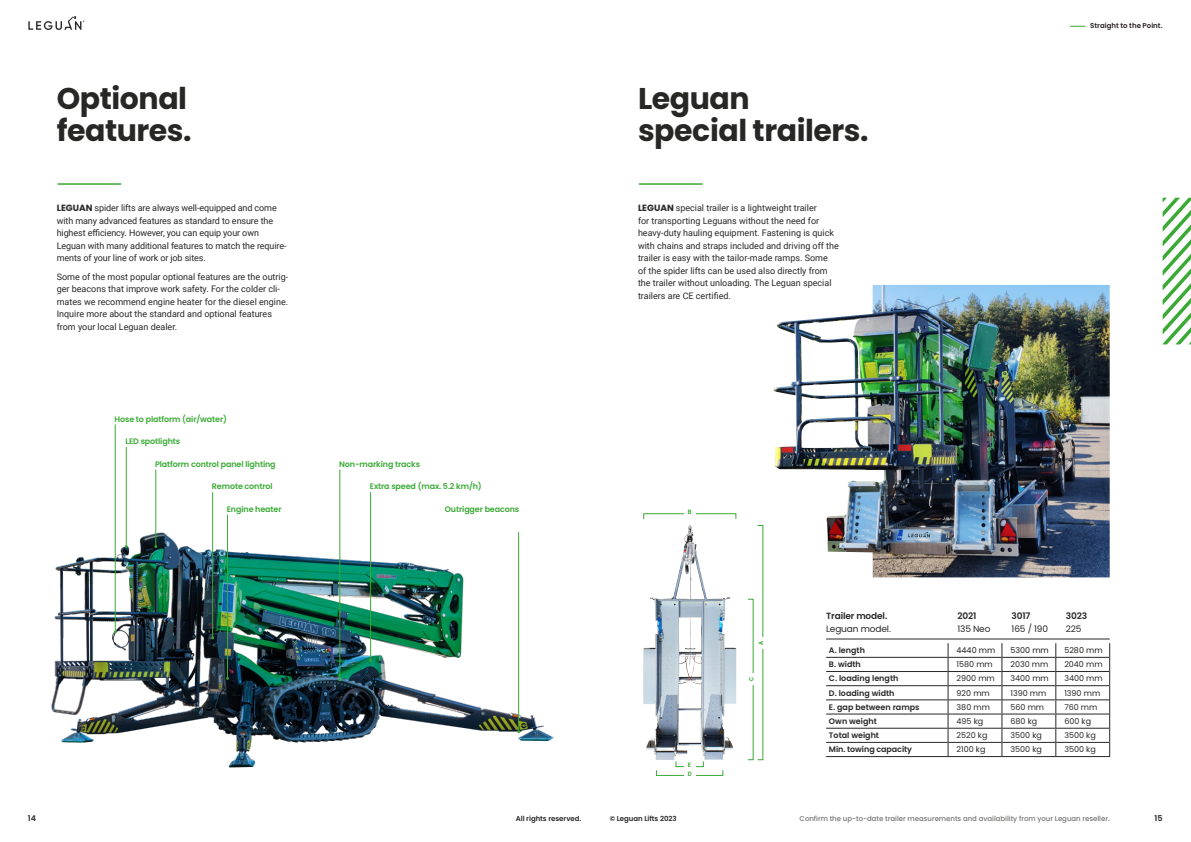
<style>
.page{position:relative;width:1191px;height:842px;background:#fff}
.page>*{position:absolute;margin:0;border:0;box-sizing:border-box;transform-origin:0 0}
.t1{font:700 30px/32.5px "Poppins";letter-spacing:-.015em;color:#272726}
.t2{font:9px/12.5px "Roboto";color:#272726}
.t3{font:9px "Poppins";letter-spacing:-.015em;color:#272726}
.t4{font:600 9px "Poppins";letter-spacing:-.015em;color:#272726}
.t5{font:600 8px "Poppins";letter-spacing:-.015em;color:#3aaa35}
.t6{font:8px "Poppins";color:#272726}
.t7{font:600 8px "Poppins";color:#272726}
.t8{font:8px "Poppins";color:#1d1d1b}
.t9{font:500 7px "Poppins";letter-spacing:-.005em;color:#757574}
.t10{font:600 7px "Poppins";letter-spacing:-.005em;color:#272726}
.t11{font:600 7px "Poppins";color:#252022}
.t12{font:700 6px/8.6px "Roboto";color:#3aaa35}
.s1{font-family:"Poppins";font-weight:700}
</style>
<div class="page">
<img style="left:51px;top:424px;width:503px;height:344px">
<svg style="left:1070px;top:26px;width:15px;height:1px"></svg>
<svg style="left:28px;top:16px;width:56px;height:14px"></svg>
<hr style="left:57px;top:183px;width:64px;height:2px;background:#3aaa35">
<hr style="left:115px;top:424px;width:1px;height:208px;background:#3aaa35">
<hr style="left:126px;top:447px;width:1px;height:99px;background:#3aaa35">
<hr style="left:155px;top:469px;width:1px;height:77px;background:#3aaa35">
<hr style="left:339px;top:469px;width:1px;height:211px;background:#3aaa35">
<hr style="left:212px;top:492px;width:1px;height:146px;background:#3aaa35">
<hr style="left:370px;top:492px;width:1px;height:168px;background:#3aaa35">
<hr style="left:227px;top:515px;width:1px;height:163px;background:#3aaa35">
<hr style="left:518px;top:532px;width:1px;height:200px;background:#3aaa35">
<img style="left:773px;top:285px;width:336px;height:292px">
<hr style="left:826px;top:638px;width:283px;height:1px;background:#272726">
<hr style="left:947px;top:657px;width:54px;height:1px;background:#272726">
<hr style="left:947px;top:671px;width:54px;height:1px;background:#272726">
<hr style="left:947px;top:685px;width:54px;height:1px;background:#272726">
<hr style="left:947px;top:699px;width:54px;height:1px;background:#272726">
<hr style="left:1001px;top:657px;width:54px;height:1px;background:#272726">
<hr style="left:1001px;top:671px;width:54px;height:1px;background:#272726">
<hr style="left:1001px;top:685px;width:54px;height:1px;background:#272726">
<hr style="left:1001px;top:699px;width:54px;height:1px;background:#272726">
<hr style="left:1055px;top:657px;width:54px;height:1px;background:#272726">
<hr style="left:1055px;top:671px;width:54px;height:1px;background:#272726">
<hr style="left:1055px;top:685px;width:54px;height:1px;background:#272726">
<hr style="left:1055px;top:699px;width:54px;height:1px;background:#272726">
<hr style="left:826px;top:657px;width:121px;height:1px;background:#272726">
<hr style="left:826px;top:671px;width:121px;height:1px;background:#272726">
<hr style="left:826px;top:685px;width:121px;height:1px;background:#272726">
<hr style="left:826px;top:699px;width:121px;height:1px;background:#272726">
<hr style="left:826px;top:714px;width:121px;height:1px;background:#272726">
<hr style="left:826px;top:728px;width:121px;height:1px;background:#272726">
<hr style="left:826px;top:742px;width:121px;height:1px;background:#272726">
<hr style="left:826px;top:756px;width:122px;height:1px;background:#272726">
<hr style="left:947px;top:714px;width:54px;height:1px;background:#272726">
<svg style="left:947px;top:643px;width:1px;height:113px"></svg>
<hr style="left:947px;top:728px;width:54px;height:1px;background:#272726">
<hr style="left:1001px;top:714px;width:54px;height:1px;background:#272726">
<svg style="left:1001px;top:643px;width:1px;height:113px"></svg>
<hr style="left:1001px;top:728px;width:54px;height:1px;background:#272726">
<hr style="left:1055px;top:714px;width:54px;height:1px;background:#272726">
<svg style="left:1055px;top:643px;width:1px;height:113px"></svg>
<hr style="left:1055px;top:728px;width:54px;height:1px;background:#272726">
<hr style="left:948px;top:742px;width:53px;height:1px;background:#272726">
<hr style="left:948px;top:756px;width:54px;height:1px;background:#272726">
<hr style="left:1002px;top:742px;width:53px;height:1px;background:#272726">
<hr style="left:1002px;top:756px;width:53px;height:1px;background:#272726">
<hr style="left:1056px;top:742px;width:53px;height:1px;background:#272726">
<hr style="left:1055px;top:756px;width:55px;height:1px;background:#272726">
<svg style="left:1109px;top:643px;width:1px;height:113px"></svg>
<hr style="left:639px;top:183px;width:63px;height:2px;background:#3aaa35">
<svg style="left:1162px;top:197px;width:29px;height:148px"></svg>
<div style="left:643px;top:513px;width:93px;height:6px;border:1px solid #3aaa35"></div>
<div style="left:675px;top:761px;width:28px;height:6px;border:1px solid #3aaa35"></div>
<div style="left:656px;top:770px;width:67px;height:6px;border:1px solid #3aaa35"></div>
<div style="left:684px;top:510px;width:11px;height:8px;background:#fff"></div>
<div style="left:684px;top:763px;width:11px;height:8px;background:#fff"></div>
<div style="left:684px;top:771px;width:11px;height:9px;background:#fff"></div>
<img style="left:643px;top:525px;width:93px;height:235px">
<h1 class="t1" style="left:57px;top:82px;width:136px">Optional features.</h1>
<p class="t2" style="left:57px;top:201px;width:231px"><span class="s1">LEGUAN</span> spider lifts are always well-equipped and come with many advanced features as standard to ensure the highest efficiency. However, you can equip your own Leguan with many additional features to match the require&shy;ments of your line of work or job sites.</p>
<p class="t2" style="left:57px;top:270px;width:233px">Some of the most popular optional features are the outrig&shy;ger beacons that improve work safety. For the colder cli&shy;mates we recommend engine heater for the diesel engine.<br>Inquire more about the standard and optional features from your local Leguan dealer.</p>
<p class="t5" style="left:114px;top:414px;width:114px">Hose to platform (air/water)</p>
<p class="t5" style="left:126px;top:437px;width:56px">LED spotlights</p>
<p class="t5" style="left:155px;top:459px;width:122px">Platform control panel lighting</p>
<p class="t5" style="left:339px;top:459px;width:83px">Non-marking tracks</p>
<p class="t5" style="left:212px;top:482px;width:62px">Remote control</p>
<p class="t5" style="left:370px;top:482px;width:113px">Extra speed (max. 5.2 km/h)</p>
<p class="t5" style="left:227px;top:504px;width:56px">Engine heater</p>
<p class="t5" style="left:445px;top:504px;width:76px">Outrigger beacons</p>
<h1 class="t1" style="left:638px;top:82px;width:232px">Leguan<br>special trailers.</h1>
<p class="t2" style="left:638px;top:201px;width:202px"><span class="s1">LEGUAN</span> special trailer is a lightweight trailer<br>for transporting Leguans without the need for heavy-duty hauling equipment. Fastening is quick with chains and straps included and driving off the trailer is easy with the tailor-made ramps. Some<br>of the spider lifts can be used also directly from the trailer without unloading. The Leguan special trailers are CE certified.</p>
<p class="t12" style="left:688px;top:507px;width:5px">B</p>
<p class="t11" style="left:1090px;top:22px;width:74px">Straight to the Point.</p>
<p class="t7" style="left:28px;top:813px;width:10px">14</p>
<p class="t10" style="left:516px;top:814px;width:67px">All rights reserved.</p>
<p class="t12" style="left:687px;top:761px;width:5px">E<br>D</p>
<p class="t12" style="left:756px;top:645px;width:6px;rotate:-90deg">A</p>
<p class="t12" style="left:747px;top:681px;width:5px;rotate:-90deg">C</p>
<p class="t4" style="left:826px;top:610px;width:63px">Trailer model.</p>
<p class="t3" style="left:826px;top:624px;width:66px">Leguan model.</p>
<p class="t4" style="left:957px;top:610px;width:20px">2021</p>
<p class="t3" style="left:957px;top:624px;width:35px">135 Neo</p>
<p class="t4" style="left:1011px;top:610px;width:20px">3017</p>
<p class="t3" style="left:1011px;top:624px;width:38px">165 / 190</p>
<p class="t4" style="left:1065px;top:610px;width:23px">3023</p>
<p class="t3" style="left:1065px;top:624px;width:17px">225</p>
<p class="t7" style="left:829px;top:645px;width:37px">A. length</p>
<p class="t8" style="left:956px;top:645px;width:40px">4440 mm</p>
<p class="t8" style="left:1010px;top:645px;width:40px">5300 mm</p>
<p class="t8" style="left:1064px;top:645px;width:40px">5280 mm</p>
<p class="t7" style="left:829px;top:660px;width:33px">B. width</p>
<p class="t6" style="left:956px;top:660px;width:38px">1580 mm</p>
<p class="t6" style="left:1010px;top:660px;width:39px">2030 mm</p>
<p class="t6" style="left:1064px;top:660px;width:40px">2040 mm</p>
<p class="t7" style="left:829px;top:674px;width:71px">C. loading length</p>
<p class="t6" style="left:956px;top:674px;width:40px">2900 mm</p>
<p class="t6" style="left:1010px;top:674px;width:40px">3400 mm</p>
<p class="t6" style="left:1064px;top:674px;width:40px">3400 mm</p>
<p class="t7" style="left:829px;top:688px;width:67px">D. loading width</p>
<p class="t6" style="left:956px;top:688px;width:35px">920 mm</p>
<p class="t6" style="left:1010px;top:688px;width:37px">1390 mm</p>
<p class="t6" style="left:1064px;top:688px;width:37px">1390 mm</p>
<p class="t7" style="left:829px;top:702px;width:92px">E. gap between ramps</p>
<p class="t6" style="left:956px;top:702px;width:35px">380 mm</p>
<p class="t6" style="left:1010px;top:702px;width:35px">560 mm</p>
<p class="t6" style="left:1064px;top:702px;width:35px">760 mm</p>
<p class="t7" style="left:829px;top:716px;width:49px">Own weight</p>
<p class="t6" style="left:956px;top:716px;width:28px">495 kg</p>
<p class="t6" style="left:1010px;top:716px;width:28px">680 kg</p>
<p class="t6" style="left:1064px;top:716px;width:28px">600 kg</p>
<p class="t7" style="left:829px;top:731px;width:52px">Total weight</p>
<p class="t6" style="left:956px;top:731px;width:32px">2520 kg</p>
<p class="t6" style="left:1010px;top:731px;width:33px">3500 kg</p>
<p class="t6" style="left:1064px;top:731px;width:33px">3500 kg</p>
<p class="t7" style="left:829px;top:745px;width:85px">Min. towing capacity</p>
<p class="t6" style="left:956px;top:745px;width:30px">2100 kg</p>
<p class="t6" style="left:1010px;top:745px;width:33px">3500 kg</p>
<p class="t6" style="left:1064px;top:745px;width:33px">3500 kg</p>
<p class="t10" style="left:609px;top:814px;width:68px">© Leguan Lifts 2023</p>
<p class="t7" style="left:1154px;top:813px;width:10px">15</p>
<p class="t9" style="left:799px;top:814px;width:311px">Confirm the up-to-date trailer measurements and availability from your Leguan reseller.</p>
</div>
